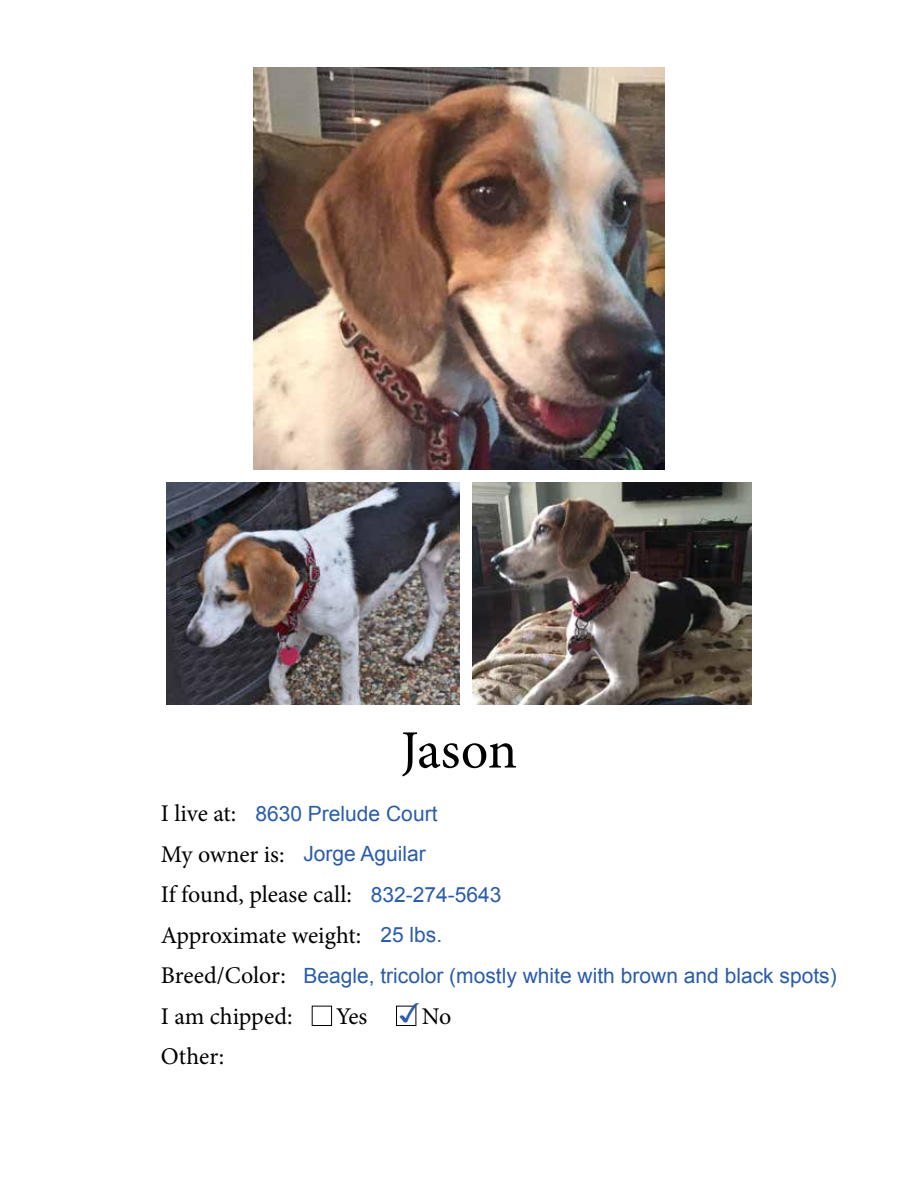
<style>
.page{position:relative;width:918px;height:1188px;background:#fff}
.page>*{position:absolute;margin:0;border:0;box-sizing:border-box;transform-origin:0 0}
.t1{font:54px "Minion Pro";letter-spacing:-.01em;color:#000}
.t2{font:27px "Monotype Sorts";color:#2a5caa}
.t3{font:24px/40.5px "Minion Pro";letter-spacing:-.005em;color:#000}
.t4{font:21px "Arial";color:#2a5caa}
</style>
<div class="page">
<img style="left:254px;top:67px;width:410px;height:402px">
<img style="left:167px;top:482px;width:293px;height:222px">
<img style="left:473px;top:482px;width:278px;height:222px">
<div style="left:312px;top:1006px;width:20px;height:20px;border:1px solid #000"></div>
<div style="left:396px;top:1006px;width:20px;height:20px;border:1px solid #000"></div>
<h1 class="t1" style="left:401px;top:714px;width:118px">Jason</h1>
<p class="t3" style="left:161px;top:793px;width:202px">I live at:<br>My owner is:<br>If found, please call:<br>Approximate weight:<br>Breed/Color:<br>I am chipped:</p>
<p class="t4" style="left:255px;top:800px;width:184px">8630 Prelude Court</p>
<p class="t4" style="left:303px;top:840px;width:124px">Jorge Aguilar</p>
<p class="t4" style="left:371px;top:881px;width:132px">832-274-5643</p>
<p class="t4" style="left:380px;top:921px;width:63px">25 lbs.</p>
<p class="t4" style="left:303px;top:962px;width:535px">Beagle, tricolor (mostly white with brown and black spots)</p>
<p class="t2" style="left:399px;top:1001px;width:26px">3</p>
<p class="t3" style="left:336px;top:996px;width:33px">Yes</p>
<p class="t3" style="left:422px;top:996px;width:31px">No</p>
<p class="t3" style="left:161px;top:1036px;width:65px">Other:</p>
</div>
